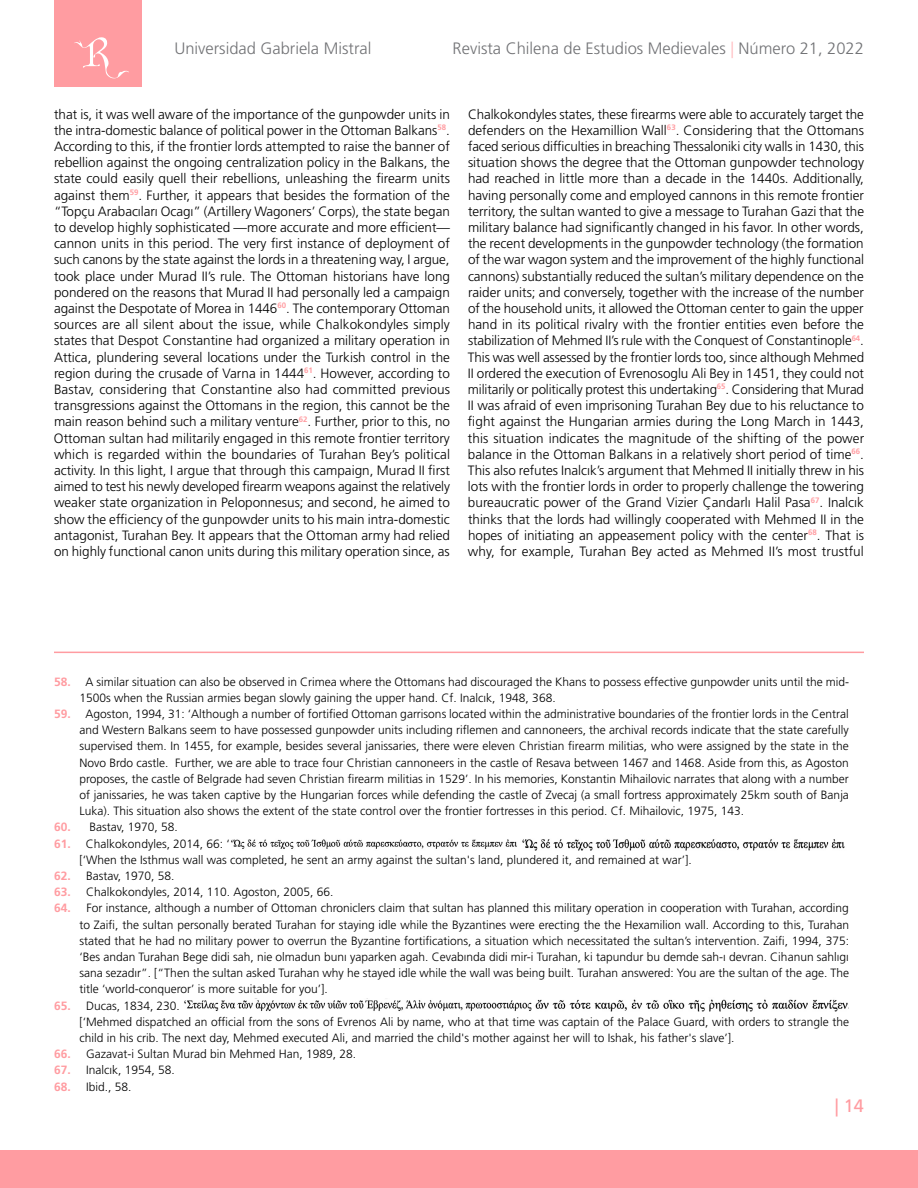
<style>
.page{position:relative;width:918px;height:1188px;background:#fff}
.page>*{position:absolute;margin:0;border:0;box-sizing:border-box;transform-origin:0 0}
.t1{font:18px "Frutiger LT Std";color:#ff9ca1}
.t2{font:300 16.5px "Frutiger LT Std";color:#717275}
.t3{font:300 13.5px/16.2px "Frutiger LT Std";letter-spacing:-.005em;color:#000;text-align:justify}
.t4{font:300 12px/16.2px "Frutiger LT Std";color:#000}
.s1{color:#ffbbbf}
.s2{font-weight:700;color:#ff9ca1}
</style>
<div class="page">
<div style="left:0;top:1151px;width:918px;height:37px;background:#ff9ca1"></div>
<div style="left:54px;top:0;width:88px;height:86px;background:#ff9ca1"></div>
<svg style="left:74px;top:37px;width:55px;height:42px"></svg>
<hr style="left:54px;top:652px;width:810px;height:1px;background:#ff9ca1">
<img style="left:231px;top:839px;width:614px;height:11px">
<img style="left:184px;top:998px;width:665px;height:14px">
<p class="t2" style="left:174px;top:39px;width:199px">Universidad Gabriela Mistral</p>
<p class="t2" style="left:453px;top:39px;width:413px">Revista Chilena de Estudios Medievales <span class="s1">|</span> Número 21, 2022</p>
<p class="t3" style="left:54px;top:106px;width:398px">that is, it was well aware of the importance of the gunpowder units in the intra-domestic balance of political power in the Ottoman Balkans<sup>58</sup>.<br>According to this, if the frontier lords attempted to raise the banner of rebellion against the ongoing centralization policy in the Balkans, the state could easily quell their rebellions, unleashing the firearm units against them<sup>59</sup>. Further, it appears that besides the formation of the “Topçu Arabacıları Ocagı” (Artillery Wagoners’ Corps), the state began to develop highly sophisticated —more accurate and more efficient— cannon units in this period. The very first instance of deployment of such canons by the state against the lords in a threatening way, I argue, took place under Murad II’s rule. The Ottoman historians have long pondered on the reasons that Murad II had personally led a campaign against the Despotate of Morea in 1446<sup>60</sup>. The contemporary Ottoman sources are all silent about the issue, while Chalkokondyles simply states that Despot Constantine had organized a military operation in Attica, plundering several locations under the Turkish control in the region during the crusade of Varna in 1444<sup>61</sup>. However, according to Bastav, considering that Constantine also had committed previous transgressions against the Ottomans in the region, this cannot be the main reason behind such a military venture<sup>62</sup>. Further, prior to this, no Ottoman sultan had militarily engaged in this remote frontier territory which is regarded within the boundaries of Turahan Bey’s political activity. In this light, I argue that through this campaign, Murad II first aimed to test his newly developed firearm weapons against the relatively weaker state organization in Peloponnesus; and second, he aimed to show the efficiency of the gunpowder units to his main intra-domestic antagonist, Turahan Bey. It appears that the Ottoman army had relied on highly functional canon units during this military operation since, as</p>
<p class="t3" style="left:468px;top:106px;width:398px">Chalkokondyles states, these firearms were able to accurately target the defenders on the Hexamillion Wall<sup>63</sup>. Considering that the Ottomans faced serious difficulties in breaching Thessaloniki city walls in 1430, this situation shows the degree that the Ottoman gunpowder technology had reached in little more than a decade in the 1440s. Additionally, having personally come and employed cannons in this remote frontier territory, the sultan wanted to give a message to Turahan Gazi that the military balance had significantly changed in his favor. In other words, the recent developments in the gunpowder technology (the formation of the war wagon system and the improvement of the highly functional cannons) substantially reduced the sultan’s military dependence on the raider units; and conversely, together with the increase of the number of the household units, it allowed the Ottoman center to gain the upper hand in its political rivalry with the frontier entities even before the stabilization of Mehmed II’s rule with the Conquest of Constantinople<sup>64</sup>.<br>This was well assessed by the frontier lords too, since although Mehmed II ordered the execution of Evrenosoglu Ali Bey in 1451, they could not militarily or politically protest this undertaking<sup>65</sup>. Considering that Murad II was afraid of even imprisoning Turahan Bey due to his reluctance to fight against the Hungarian armies during the Long March in 1443, this situation indicates the magnitude of the shifting of the power balance in the Ottoman Balkans in a relatively short period of time<sup>66</sup>.<br>This also refutes Inalcık’s argument that Mehmed II initially threw in his lots with the frontier lords in order to properly challenge the towering bureaucratic power of the Grand Vizier Çandarlı Halil Pasa<sup>67</sup>. Inalcık thinks that the lords had willingly cooperated with Mehmed II in the hopes of initiating an appeasement policy with the center<sup>68</sup>. That is why, for example, Turahan Bey acted as Mehmed II’s most trustful</p>
<p class="t4" style="left:80px;top:673px;width:771px;text-indent:-26px"><span class="s2">58.</span> A similar situation can also be observed in Crimea where the Ottomans had discouraged the Khans to possess effective gunpowder units until the mid-<br>1500s when the Russian armies began slowly gaining the upper hand. Cf. Inalcık, 1948, 368.</p>
<p class="t4" style="left:80px;top:706px;width:771px;text-align:justify;text-indent:-26px"><span class="s2">59.</span> Agoston, 1994, 31: ‘Although a number of fortified Ottoman garrisons located within the administrative boundaries of the frontier lords in the Central and Western Balkans seem to have possessed gunpowder units including riflemen and cannoneers, the archival records indicate that the state carefully supervised them. In 1455, for example, besides several janissaries, there were eleven Christian firearm militias, who were assigned by the state in the Novo Brdo castle. Further, we are able to trace four Christian cannoneers in the castle of Resava between 1467 and 1468. Aside from this, as Agoston proposes, the castle of Belgrade had seven Christian firearm militias in 1529’. In his memories, Konstantin Mihailovic narrates that along with a number of janissaries, he was taken captive by the Hungarian forces while defending the castle of Zvecaj (a small fortress approximately 25km south of Banja Luka). This situation also shows the extent of the state control over the frontier fortresses in this period. Cf. Mihailovic, 1975, 143.</p>
<p class="t4" style="left:54px;top:819px;width:125px"><span class="s2">60.</span> Bastav, 1970, 58.</p>
<p class="t4" style="left:80px;top:835px;width:614px;text-indent:-26px"><span class="s2">61.</span> Chalkokondyles, 2014, 66: ‘Ώ δέ τό τεῖχος<br>[‘When the Isthmus wall was completed, he sent an army against the sultan's land, plundered it, and remained at war’].</p>
<p class="t4" style="left:54px;top:868px;width:122px"><span class="s2">62.</span> Bastav, 1970, 58.</p>
<p class="t4" style="left:54px;top:884px;width:281px"><span class="s2">63.</span> Chalkokondyles, 2014, 110. Agoston, 2005, 66.</p>
<p class="t4" style="left:80px;top:900px;width:771px;text-align:justify;text-indent:-26px"><span class="s2">64.</span> For instance, although a number of Ottoman chroniclers claim that sultan has planned this military operation in cooperation with Turahan, according to Zaifi, the sultan personally berated Turahan for staying idle while the Byzantines were erecting the the Hexamilion wall. According to this, Turahan stated that he had no military power to overrun the Byzantine fortifications, a situation which necessitated the sultan’s intervention. Zaifi, 1994, 375: ‘Bes andan Turahan Bege didi sah, nie olmadun bunı yaparken agah. Cevabında didi mir-i Turahan, ki tapundur bu demde sah-ı devran. Cihanun sahlıgı sana sezadır”. [“Then the sultan asked Turahan why he stayed idle while the wall was being built. Turahan answered: You are the sultan of the age. The title ‘world-conqueror’ is more suitable for you’].</p>
<p class="t4" style="left:80px;top:997px;width:771px;text-indent:-26px"><span class="s2">65.</span> Ducas, 1834, 230. ‘Στείλας<br>[‘Mehmed dispatched an official from the sons of Evrenos Ali by name, who at that time was captain of the Palace Guard, with orders to strangle the child in his crib. The next day, Mehmed executed Ali, and married the child's mother against her will to Ishak, his father's slave’].</p>
<p class="t4" style="left:54px;top:1046px;width:304px"><span class="s2">66.</span> Gazavat-i Sultan Murad bin Mehmed Han, 1989, 28.</p>
<p class="t4" style="left:54px;top:1062px;width:122px"><span class="s2">67.</span> Inalcık, 1954, 58.</p>
<p class="t4" style="left:54px;top:1078px;width:79px"><span class="s2">68.</span> Ibid., 58.</p>
<h1 class="t1" style="left:835px;top:1095px;width:31px">| 14</h1>
</div>
